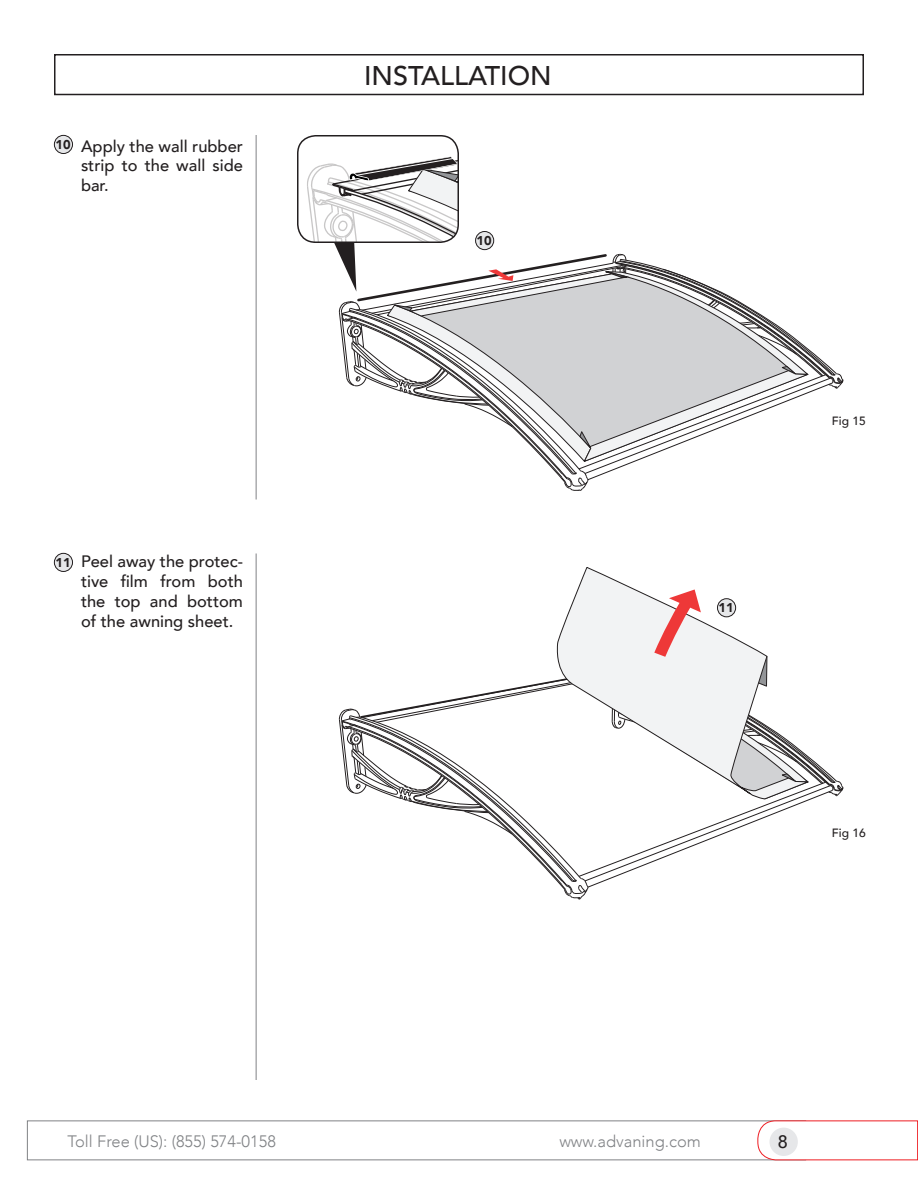
<style>
.page{position:relative;width:918px;height:1188px;background:#fff}
.page>*{position:absolute;margin:0;border:0;box-sizing:border-box;transform-origin:0 0}
.t1{font:500 27px "Avenir";color:#231f20}
.t2{font:500 18px "Avenir";color:#231f20}
.medium-11pt{font:500 16.5px/19.8px "Avenir";color:#231f20;text-align:justify}
.page_bottom_website{font:300 16.5px "Avenir";color:#808285}
.circle__-blk-8_5_pt{font:900 12.75px "Avenir";color:#231f20}
.Fig{font:500 12px "Avenir";color:#231f20}
</style>
<div class="page">
<div style="left:27px;top:1120px;width:779px;height:40px;border:1px solid #808285"></div>
<svg style="left:757px;top:1120px;width:161px;height:41px"></svg>
<div style="left:54px;top:54px;width:810px;height:41px;border:2px solid #231f20"></div>
<hr style="left:256px;top:135px;width:1px;height:365px;background:#808285">
<hr style="left:256px;top:554px;width:1px;height:526px;background:#808285">
<div style="left:770px;top:1128px;width:28px;height:28px;background:#e6e7e9;border-radius:50%"></div>
<svg style="left:577px;top:567px;width:58px;height:22px"></svg>
<svg style="left:339px;top:589px;width:505px;height:311px"></svg>
<div style="left:297px;top:135px;width:162px;height:108px;border:2px solid #231f20;border-radius:18px"></div>
<svg style="left:307px;top:136px;width:537px;height:355px"></svg>
<div style="left:54px;top:135px;width:19px;height:19px;background:#e6e7e9;border-radius:50%"></div>
<div style="left:54px;top:135px;width:19px;height:19px;border:1px solid #231f20;border-radius:50%"></div>
<div style="left:476px;top:231px;width:18px;height:19px;background:#e6e7e9;border-radius:50%"></div>
<div style="left:475px;top:231px;width:19px;height:19px;border:1px solid #231f20;border-radius:50%"></div>
<div style="left:717px;top:599px;width:19px;height:18px;background:#e6e7e9;border-radius:50%"></div>
<div style="left:717px;top:598px;width:19px;height:19px;border:1px solid #231f20;border-radius:50%"></div>
<div style="left:54px;top:553px;width:19px;height:18px;background:#e6e7e9;border-radius:50%"></div>
<div style="left:54px;top:553px;width:19px;height:19px;border:1px solid #231f20;border-radius:50%"></div>
<p class="circle__-blk-8_5_pt" style="left:55px;top:133px;width:17px">10</p>
<p class="medium-11pt" style="left:81px;top:135px;width:163px">Apply the wall rubber strip to the wall side bar.</p>
<p class="circle__-blk-8_5_pt" style="left:55px;top:551px;width:17px">11</p>
<p class="medium-11pt" style="left:81px;top:551px;width:164px">Peel away the protec&shy;tive film from both the top and bottom of the awning sheet.</p>
<p class="t1" style="left:364px;top:52px;width:189px">INSTALLATION</p>
<p class="circle__-blk-8_5_pt" style="left:477px;top:229px;width:17px">10</p>
<p class="circle__-blk-8_5_pt" style="left:719px;top:597px;width:17px">11</p>
<p class="Fig" style="left:832px;top:410px;width:35px">Fig 15</p>
<p class="Fig" style="left:832px;top:823px;width:35px">Fig 16</p>
<p class="page_bottom_website" style="left:68px;top:1132px;width:210px">Toll Free (US): (855) 574-0158</p>
<p class="page_bottom_website" style="left:559px;top:1132px;width:143px">www.advaning.com</p>
<p class="t2" style="left:778px;top:1126px;width:12px">8</p>
</div>
